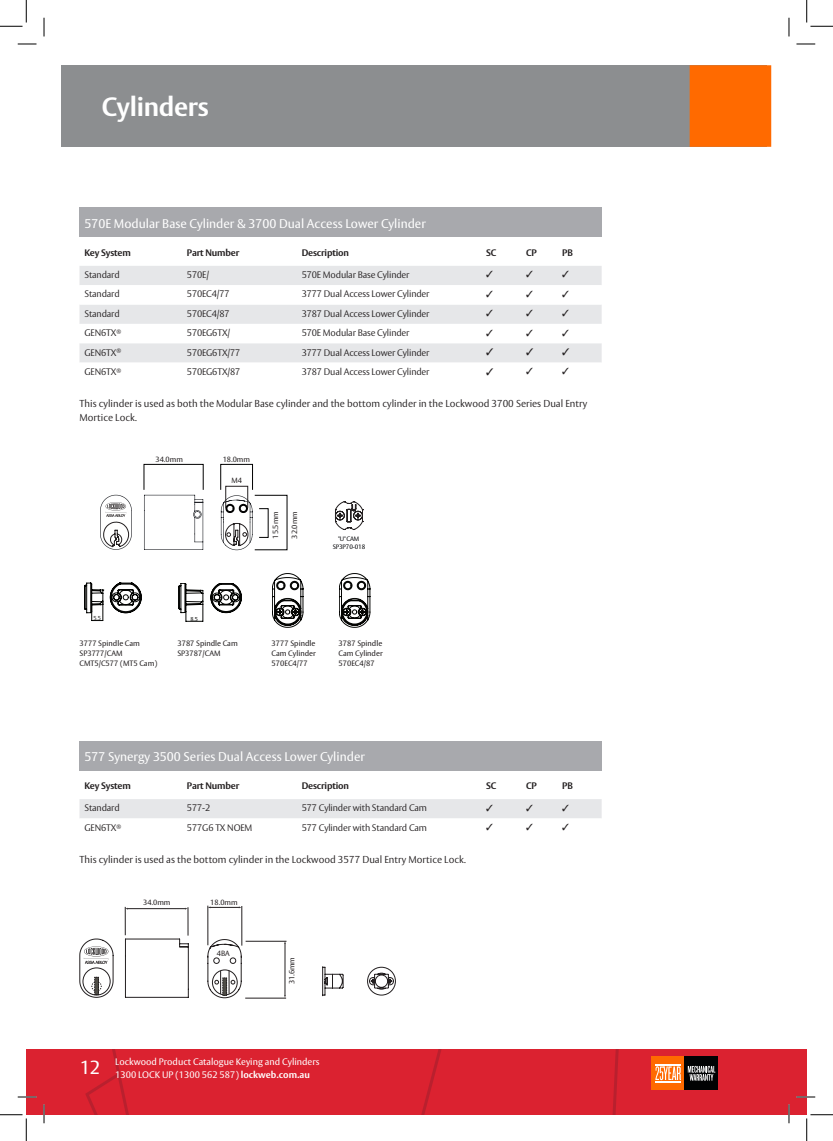
<style>
.page{position:relative;width:833px;height:1141px;background:#fff}
.page>*{position:absolute;margin:0;border:0;box-sizing:border-box;transform-origin:0 0}
.Cover_Head1{font:700 26.25px "ASSA Vesta";letter-spacing:-.01em;color:#fff}
.t1{font:18.75px "ASSA Vesta";color:#fff}
.Table_H1{font:12.5px "ASSA Vesta";color:#fff}
.Body{font:300 10px/14px "ASSA Vesta";color:#231f20}
.t2{font:9.88px "ASSA Vesta";color:#000001}
.Table_Body{font:300 9.38px "ASSA Vesta";letter-spacing:-.015em;color:#231f20}
.t3{font:9.38px/12.5px "ASSA Vesta";color:#fff}
.Table_H2{font:700 9.38px "ASSA Vesta";letter-spacing:-.015em;color:#231f20}
.Illustration_lables{font:7.62px/9.9px "ASSA Vesta";color:#231f20}
.Sub_Head__Red_Bold_9_5{font:7.5px "ASSA Vesta";color:#231f20}
.t4{font:6.38px/7.6px "ASSA Vesta";color:#040508;text-align:center}
.t5{font:300 5.75px "ASSA Vesta";color:#040503}
.t6{font:5.75px "Myriad Pro";color:#231f20}
.t7{font:5.62px "ASSA Vesta";color:#040503}
.s1{font-weight:700}
</style>
<div class="page">
<div style="left:26px;top:1049px;width:761px;height:65px;background:#db2230"></div>
<svg style="left:91px;top:1049px;width:31px;height:28px"></svg>
<div style="left:651px;top:1056px;width:33px;height:33px;background:#ff6a00"></div>
<div style="left:684px;top:1056px;width:33px;height:33px;background:#010203"></div>
<svg style="left:687px;top:1065px;width:28px;height:15px"></svg>
<svg style="left:655px;top:1064px;width:25px;height:15px"></svg>
<hr style="left:655px;top:1080px;width:25px;height:2px;background:#fff">
<div style="left:62px;top:65px;width:704px;height:82px;background:#8c8e90"></div>
<div style="left:689px;top:65px;width:81px;height:82px;background:#ff6a00"></div>
<div style="left:79px;top:208px;width:522px;height:29px;background:#a8a9ad"></div>
<div style="left:79px;top:266px;width:522px;height:19px;background:#e6e7e9"></div>
<svg style="left:79px;top:305px;width:522px;height:57px;fill:#e6e7e9"></svg>
<svg style="left:367px;top:966px;width:29px;height:29px"></svg>
<svg style="left:322px;top:966px;width:22px;height:30px"></svg>
<hr style="left:245px;top:940px;width:41px;height:1px;background:#231f20">
<hr style="left:284px;top:943px;width:1px;height:52px;background:#231f20">
<hr style="left:245px;top:997px;width:41px;height:1px;background:#231f20">
<svg style="left:208px;top:906px;width:33px;height:2px"></svg>
<hr style="left:207px;top:905px;width:1px;height:40px;background:#231f20">
<hr style="left:241px;top:905px;width:1px;height:40px;background:#231f20">
<svg style="left:207px;top:938px;width:35px;height:60px"></svg>
<svg style="left:79px;top:906px;width:110px;height:91px"></svg>
<div style="left:79px;top:741px;width:522px;height:29px;background:#a8a9ad"></div>
<svg style="left:335px;top:501px;width:28px;height:29px"></svg>
<svg style="left:100px;top:464px;width:187px;height:86px"></svg>
<div style="left:269px;top:508px;width:13px;height:31px;background:#fff"></div>
<svg style="left:84px;top:583px;width:57px;height:38px"></svg>
<svg style="left:178px;top:583px;width:63px;height:39px"></svg>
<svg style="left:272px;top:573px;width:31px;height:54px"></svg>
<svg style="left:339px;top:573px;width:31px;height:54px"></svg>
<div style="left:225px;top:486px;width:23px;height:22px;border:1px solid #231f20"></div>
<svg style="left:18px;top:43px;width:18px;height:2px"></svg>
<svg style="left:796px;top:43px;width:18px;height:2px"></svg>
<svg style="left:18px;top:1096px;width:18px;height:1px"></svg>
<svg style="left:43px;top:18px;width:2px;height:18px"></svg>
<svg style="left:43px;top:1104px;width:2px;height:19px"></svg>
<svg style="left:788px;top:18px;width:1px;height:18px"></svg>
<svg style="left:0;top:0;width:27px;height:27px"></svg>
<svg style="left:0;top:1114px;width:27px;height:26px"></svg>
<svg style="left:806px;top:0;width:26px;height:27px"></svg>
<svg style="left:787px;top:1049px;width:45px;height:91px"></svg>
<svg style="left:486px;top:271px;width:6px;height:7px"></svg>
<svg style="left:526px;top:271px;width:6px;height:7px"></svg>
<svg style="left:562px;top:271px;width:6px;height:7px"></svg>
<svg style="left:486px;top:310px;width:6px;height:6px"></svg>
<svg style="left:526px;top:310px;width:6px;height:6px"></svg>
<svg style="left:562px;top:310px;width:6px;height:6px"></svg>
<svg style="left:486px;top:329px;width:6px;height:7px"></svg>
<svg style="left:526px;top:329px;width:6px;height:7px"></svg>
<svg style="left:562px;top:329px;width:6px;height:7px"></svg>
<svg style="left:486px;top:348px;width:7px;height:7px"></svg>
<svg style="left:526px;top:348px;width:7px;height:7px"></svg>
<svg style="left:562px;top:348px;width:7px;height:7px"></svg>
<div style="left:79px;top:799px;width:522px;height:19px;background:#e6e7e9"></div>
<p class="Cover_Head1" style="left:102px;top:91px;width:108px">Cylinders</p>
<p class="Table_H1" style="left:84px;top:216px;width:343px">570E Modular Base Cylinder &amp; 3700 Dual Access Lower Cylinder</p>
<p class="Table_H2" style="left:84px;top:247px;width:48px">Key System</p>
<p class="Table_H2" style="left:187px;top:247px;width:54px">Part Number</p>
<p class="Table_H2" style="left:301px;top:247px;width:49px">Description</p>
<p class="Table_H2" style="left:486px;top:247px;width:12px">SC</p>
<p class="Table_H2" style="left:525px;top:247px;width:12px">CP</p>
<p class="Table_H2" style="left:562px;top:247px;width:12px">PB</p>
<p class="Table_Body" style="left:84px;top:269px;width:37px">Standard</p>
<p class="Table_Body" style="left:187px;top:269px;width:24px">570E/</p>
<p class="Table_Body" style="left:301px;top:269px;width:109px">570E Modular Base Cylinder</p>
<p class="Table_Body" style="left:84px;top:288px;width:37px">Standard</p>
<p class="Table_Body" style="left:187px;top:288px;width:44px">570EC4/77</p>
<p class="Table_Body" style="left:301px;top:288px;width:129px">3777 Dual Access Lower Cylinder</p>
<p class="Table_Body" style="left:84px;top:308px;width:37px">Standard</p>
<p class="Table_Body" style="left:187px;top:308px;width:44px">570EC4/87</p>
<p class="Table_Body" style="left:301px;top:308px;width:129px">3787 Dual Access Lower Cylinder</p>
<p class="Table_Body" style="left:84px;top:327px;width:38px">GEN6TX<sup>®</sup></p>
<p class="Table_Body" style="left:187px;top:327px;width:45px">570EG6TX/</p>
<p class="Table_Body" style="left:301px;top:327px;width:109px">570E Modular Base Cylinder</p>
<p class="Table_Body" style="left:84px;top:346px;width:38px">GEN6TX<sup>®</sup></p>
<p class="Table_Body" style="left:187px;top:346px;width:55px">570EG6TX/77</p>
<p class="Table_Body" style="left:301px;top:346px;width:129px">3777 Dual Access Lower Cylinder</p>
<p class="Table_Body" style="left:84px;top:366px;width:38px">GEN6TX<sup>®</sup></p>
<p class="Table_Body" style="left:187px;top:366px;width:55px">570EG6TX/87</p>
<p class="Table_Body" style="left:301px;top:366px;width:129px">3787 Dual Access Lower Cylinder</p>
<p class="Body" style="left:79px;top:396px;width:509px">This cylinder is used as both the Modular Base cylinder and the bottom cylinder in the Lockwood 3700 Series Dual Entry<br>Mortice Lock.</p>
<p class="t2" style="left:166px;top:451px;width:13px">34</p>
<p class="t2" style="left:231px;top:451px;width:13px">18</p>
<p class="Sub_Head__Red_Bold_9_5" style="left:155px;top:454px;width:29px">34.0mm</p>
<p class="Sub_Head__Red_Bold_9_5" style="left:222px;top:454px;width:29px">18.0mm</p>
<p class="Sub_Head__Red_Bold_9_5" style="left:231px;top:475px;width:12px">M4</p>
<p class="Sub_Head__Red_Bold_9_5" style="left:271px;top:538px;width:29px;rotate:-90deg">15.5mm</p>
<p class="Sub_Head__Red_Bold_9_5" style="left:290px;top:538px;width:29px;rotate:-90deg">32.0mm</p>
<p class="t2" style="left:268px;top:531px;width:20px;rotate:-90deg">15.5</p>
<p class="t2" style="left:287px;top:528px;width:13px;rotate:-90deg">32</p>
<p class="t4" style="left:332px;top:535px;width:34px">"U" CAM<br>SP3P70-018</p>
<p class="t5" style="left:93px;top:614px;width:9px">5.5</p>
<p class="Illustration_lables" style="left:79px;top:638px;width:62px">3777 Spindle Cam</p>
<p class="Illustration_lables" style="left:79px;top:648px;width:45px">SP3777/CAM</p>
<p class="Illustration_lables" style="left:79px;top:658px;width:79px">CMT5/C577 (MT5 Cam)</p>
<p class="t7" style="left:190px;top:615px;width:9px">8.5</p>
<p class="Illustration_lables" style="left:177px;top:638px;width:62px">3787 Spindle Cam</p>
<p class="Illustration_lables" style="left:177px;top:648px;width:45px">SP3787/CAM</p>
<p class="Illustration_lables" style="left:271px;top:638px;width:46px">3777 Spindle<br>Cam Cylinder</p>
<p class="Illustration_lables" style="left:271px;top:658px;width:38px">570EC4/77</p>
<p class="Illustration_lables" style="left:338px;top:638px;width:46px">3787 Spindle<br>Cam Cylinder</p>
<p class="Illustration_lables" style="left:338px;top:658px;width:38px">570EC4/87</p>
<p class="Table_H1" style="left:84px;top:749px;width:282px">577 Synergy 3500 Series Dual Access Lower Cylinder</p>
<p class="Table_H2" style="left:84px;top:780px;width:48px">Key System</p>
<p class="Table_H2" style="left:187px;top:780px;width:54px">Part Number</p>
<p class="Table_H2" style="left:301px;top:780px;width:49px">Description</p>
<p class="Table_H2" style="left:486px;top:780px;width:12px">SC</p>
<p class="Table_H2" style="left:525px;top:780px;width:12px">CP</p>
<p class="Table_H2" style="left:562px;top:780px;width:12px">PB</p>
<p class="Table_Body" style="left:84px;top:802px;width:37px">Standard</p>
<p class="Table_Body" style="left:187px;top:802px;width:25px">577-2</p>
<p class="Table_Body" style="left:301px;top:802px;width:127px">577 Cylinder with Standard Cam</p>
<p class="Table_Body" style="left:84px;top:821px;width:38px">GEN6TX<sup>®</sup></p>
<p class="Table_Body" style="left:187px;top:821px;width:67px">577G6 TX NOEM</p>
<p class="Table_Body" style="left:301px;top:821px;width:127px">577 Cylinder with Standard Cam</p>
<p class="Body" style="left:79px;top:852px;width:388px">This cylinder is used as the bottom cylinder in the Lockwood 3577 Dual Entry Mortice Lock.</p>
<p class="t4" style="left:317px;top:858px;width:53px">CYLINDER SPINDLE</p>
<p class="t6" style="left:306px;top:858px;width:5px">B</p>
<p class="Sub_Head__Red_Bold_9_5" style="left:143px;top:897px;width:29px">34.0mm</p>
<p class="Sub_Head__Red_Bold_9_5" style="left:210px;top:897px;width:29px">18.0mm</p>
<p class="Sub_Head__Red_Bold_9_5" style="left:217px;top:948px;width:15px">4BA</p>
<p class="Sub_Head__Red_Bold_9_5" style="left:287px;top:984px;width:29px;rotate:-90deg">31.6mm</p>
<h2 class="t1" style="left:80px;top:1055px;width:22px">12</h2>
<p class="t3" style="left:115px;top:1056px;width:206px">Lockwood Product Catalogue Keying and Cylinders<br>1300 LOCK UP (1300 562 587) <span class="s1">lockweb.com.au</span></p>
</div>
